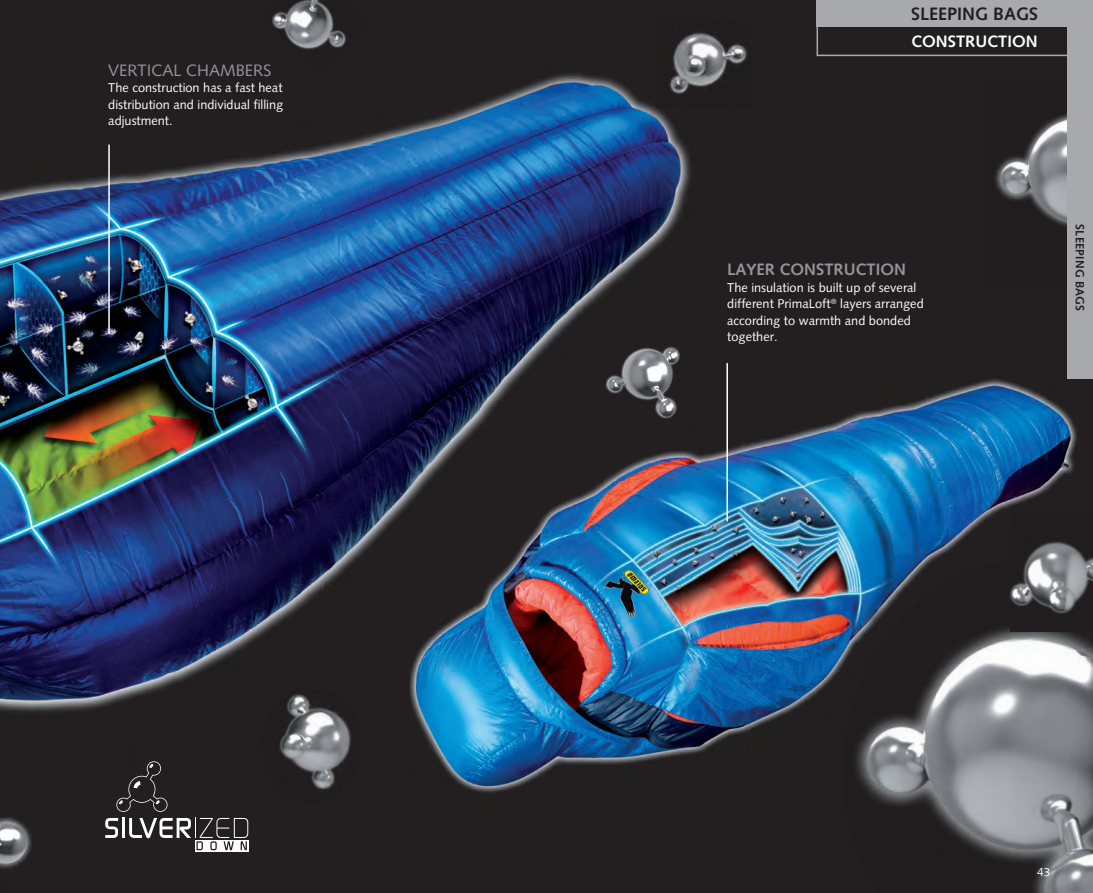
<style>
.page{position:relative;width:1093px;height:893px;background:#231f20}
.page>*{position:absolute;margin:0;border:0;box-sizing:border-box;transform-origin:0 0}
.t1{font:700 18px "Zyntax";color:#231f20}
.t2{font:700 16.5px/28.5px "Zyntax";color:#231f20;text-align:right}
.t3{font:700 16.5px "Zyntax";color:#939598}
.t4{font:16.5px "Zyntax";color:#939598}
.t5{font:12.75px/16.5px "Zyntax";color:#fff;text-align:justify}
.t6{font:12px "Zyntax";color:#fff}
.t7{font:700 10.5px "Zyntax";letter-spacing:.02em;color:#231f20}
.s1{color:#fff}
</style>
<div class="page">
<img style="left:0;top:74px;width:691px;height:778px">
<img style="left:0;top:794px;width:45px;height:75px">
<img style="left:377px;top:304px;width:704px;height:530px">
<img style="left:656px;top:32px;width:92px;height:75px">
<hr style="left:108px;top:145px;width:2px;height:189px;background:#fff">
<img style="left:604px;top:343px;width:85px;height:78px">
<img style="left:272px;top:0;width:74px;height:49px">
<img style="left:995px;top:114px;width:72px;height:112px">
<hr style="left:726px;top:363px;width:2px;height:158px;background:#fff">
<img style="left:842px;top:558px;width:251px;height:335px">
<svg style="left:105px;top:818px;width:13px;height:20px"></svg>
<hr style="left:122px;top:818px;width:3px;height:20px;background:#fff">
<svg style="left:195px;top:850px;width:53px;height:2px"></svg>
<svg style="left:129px;top:818px;width:119px;height:32px"></svg>
<svg style="left:116px;top:761px;width:51px;height:51px"></svg>
<img style="left:261px;top:688px;width:100px;height:115px">
<img style="left:1010px;top:511px;width:83px;height:121px">
<div style="left:816px;top:0;width:277px;height:26px;background:#a8a9ad"></div>
<div style="left:816px;top:24px;width:253px;height:32px;border:2px solid #a8a9ad"></div>
<div style="left:1067px;top:0;width:26px;height:378px;background:#a8a9ad"></div>
<p class="t4" style="left:108px;top:60px;width:39px">Vertical</p>
<p class="t4" style="left:186px;top:60px;width:85px">Chambers</p>
<p class="t5" style="left:108px;top:80px;width:176px">The construction has a fast heat distribution and individual filling adjustment.</p>
<p class="t2" style="left:911px;top:-2px;width:128px">SLEEPING BAGS<br><span class="s1">CONSTRUCTION</span></p>
<h1 class="t1" style="left:911px;top:4px;width:129px">SLEEPING BAGS</h1>
<p class="t3" style="left:727px;top:260px;width:30px">LAYER</p>
<p class="t3" style="left:779px;top:260px;width:12px">CONSTRUCTION</p>
<p class="t5" style="left:727px;top:279px;width:198px;text-align:left">The insulation is built up of several different PrimaLoft<sup>®</sup> layers arranged according to warmth and bonded together.</p>
<p class="t7" style="left:1086px;top:231px;width:78px;rotate:90deg">SLEEPING BAGS</p>
<p class="t6" style="left:1037px;top:863px;width:15px">43</p>
</div>
